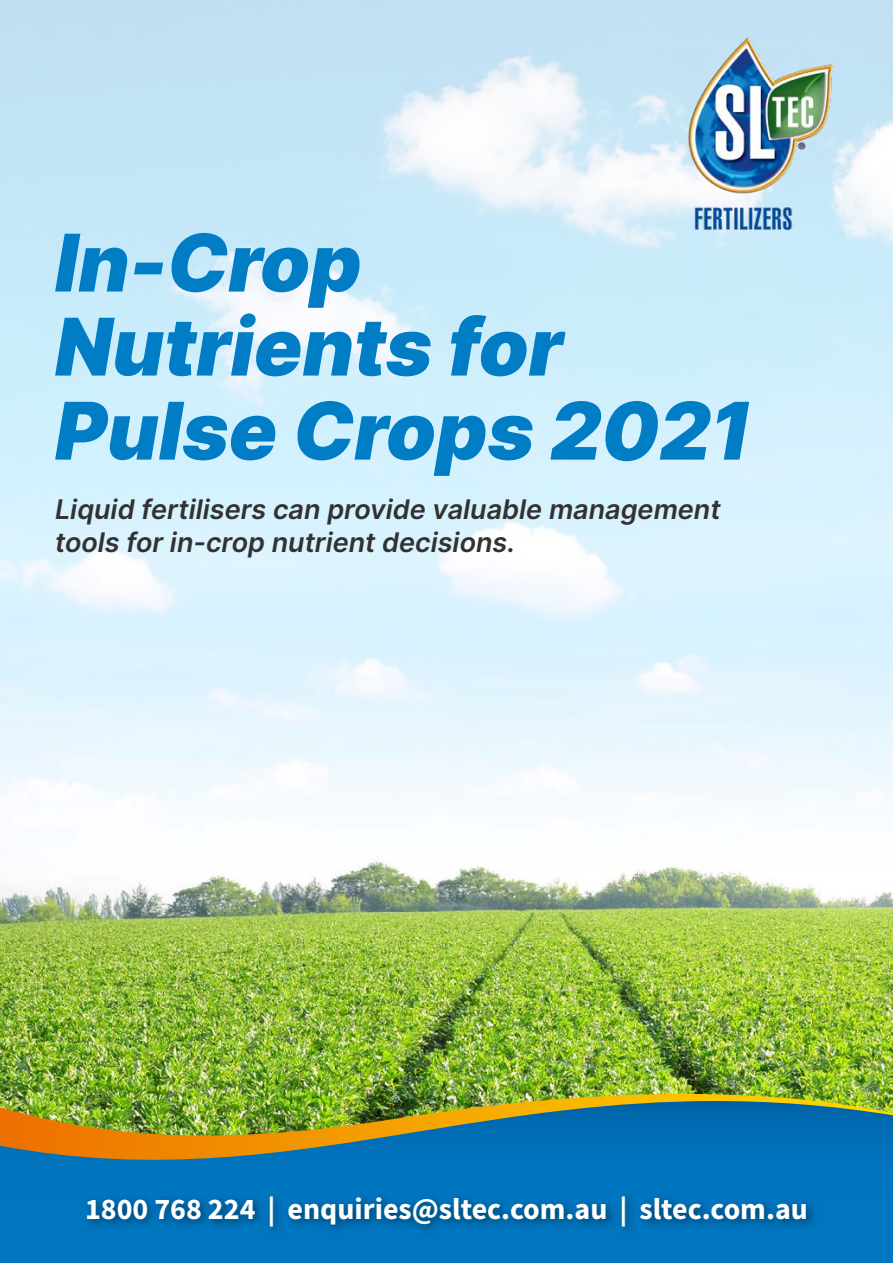
<style>
.page{position:relative;width:893px;height:1263px;background:#fff}
.page>*{position:absolute;margin:0;border:0;box-sizing:border-box;transform-origin:0 0}
.t1{font:italic 900 79.5px/84px "Inter";color:#007dc5}
.t2{font:700 30px "Source Sans Pro";color:#fff}
.t3{font:italic 600 27px/33px "Inter";color:#333132}
</style>
<div class="page">
<img style="left:0;top:0;width:893px;height:1094px">
<img style="left:0;top:1094px;width:893px;height:7px">
<img style="left:0;top:1101px;width:893px;height:135px">
<div style="left:0;top:1236px;width:893px;height:27px;background:#0076c0"></div>
<img style="left:682px;top:35px;width:157px;height:198px">
<div style="left:81px;top:1191px;width:737px;height:47px;background:#000;opacity:.5"></div>
<h1 class="t1" style="left:55px;top:218px;width:698px">In-Crop<br>Nutrients for<br>Pulse Crops 2021</h1>
<p class="t3" style="left:55px;top:492px;width:667px">Liquid fertilisers can provide valuable management tools for in-crop nutrient decisions.</p>
<p class="t2" style="left:85px;top:1188px;width:724px">1800 768 224 | enquiries@sltec.com.au | sltec.com.au</p>
</div>
